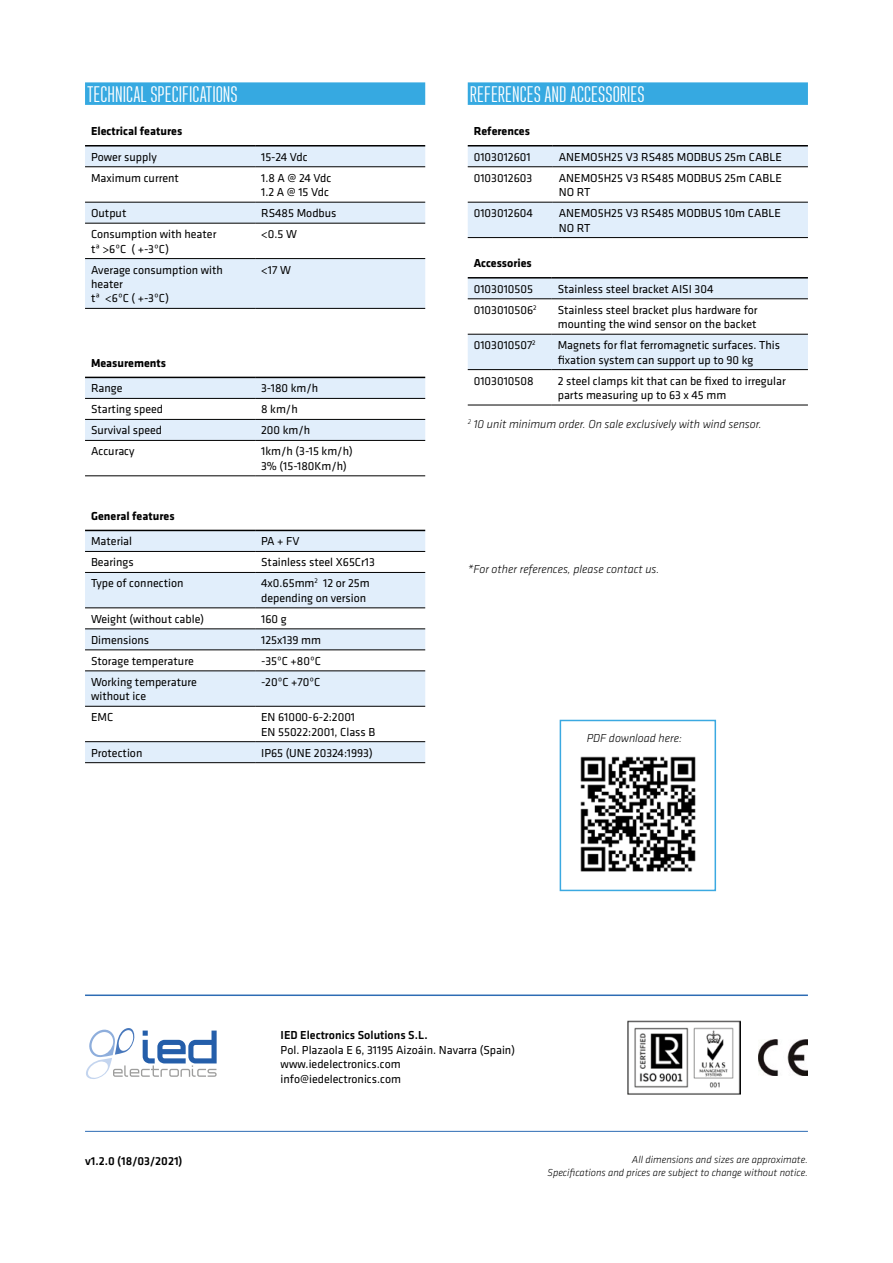
<style>
.page{position:relative;width:893px;height:1263px;background:#fff}
.page>*{position:absolute;margin:0;border:0;box-sizing:border-box;transform-origin:0 0}
.t1{font:22.5px "Ristretto Pro";color:#fff}
.t2{font:12px/14.4px "Klavika";color:#000}
.t3{font:italic 300 12px "Klavika";color:#000}
.t4{font:700 12px "Klavika";color:#000}
.t5{font:500 12px "Klavika";color:#000}
.t6{font:italic 300 10.5px/12.6px "Klavika";color:#000;text-align:right}
</style>
<div class="page">
<svg style="left:468px;top:146px;width:340px;height:91px"></svg>
<hr style="left:468px;top:145px;width:85px;height:1px;background:#000">
<hr style="left:553px;top:145px;width:255px;height:1px;background:#000">
<hr style="left:468px;top:166px;width:85px;height:1px;background:#000">
<hr style="left:553px;top:166px;width:255px;height:1px;background:#000">
<hr style="left:468px;top:202px;width:85px;height:1px;background:#000">
<hr style="left:553px;top:202px;width:255px;height:1px;background:#000">
<hr style="left:468px;top:237px;width:85px;height:1px;background:#000">
<hr style="left:553px;top:237px;width:255px;height:1px;background:#000">
<svg style="left:468px;top:279px;width:340px;height:90px"></svg>
<hr style="left:468px;top:277px;width:84px;height:2px;background:#000">
<hr style="left:552px;top:277px;width:256px;height:2px;background:#000">
<hr style="left:468px;top:299px;width:84px;height:1px;background:#000">
<hr style="left:552px;top:299px;width:256px;height:1px;background:#000">
<hr style="left:468px;top:334px;width:84px;height:1px;background:#000">
<hr style="left:552px;top:334px;width:256px;height:1px;background:#000">
<hr style="left:468px;top:369px;width:84px;height:1px;background:#000">
<hr style="left:552px;top:369px;width:256px;height:1px;background:#000">
<hr style="left:468px;top:405px;width:84px;height:1px;background:#000">
<hr style="left:552px;top:405px;width:256px;height:1px;background:#000">
<svg style="left:86px;top:1028px;width:131px;height:51px"></svg>
<hr style="left:85px;top:994px;width:723px;height:2px;background:#2d6cb4">
<hr style="left:85px;top:1131px;width:723px;height:1px;background:#2d6cb4">
<img style="left:627px;top:1020px;width:113px;height:74px">
<img style="left:758px;top:1040px;width:50px;height:35px">
<div style="left:468px;top:82px;width:340px;height:23px;background:#36a9e1"></div>
<svg style="left:85px;top:146px;width:340px;height:162px;fill:#e1eefb"></svg>
<hr style="left:85px;top:166px;width:170px;height:1px;background:#000">
<hr style="left:255px;top:166px;width:170px;height:1px;background:#000">
<hr style="left:85px;top:223px;width:170px;height:1px;background:#000">
<hr style="left:255px;top:223px;width:170px;height:1px;background:#000">
<hr style="left:85px;top:258px;width:170px;height:1px;background:#000">
<hr style="left:255px;top:258px;width:170px;height:1px;background:#000">
<hr style="left:85px;top:308px;width:170px;height:1px;background:#000">
<hr style="left:255px;top:308px;width:170px;height:1px;background:#000">
<hr style="left:85px;top:145px;width:170px;height:1px;background:#000">
<hr style="left:255px;top:145px;width:170px;height:1px;background:#000">
<hr style="left:85px;top:202px;width:170px;height:1px;background:#000">
<hr style="left:255px;top:202px;width:170px;height:1px;background:#000">
<svg style="left:85px;top:378px;width:340px;height:62px"></svg>
<hr style="left:85px;top:377px;width:170px;height:1px;background:#000">
<hr style="left:255px;top:377px;width:170px;height:1px;background:#000">
<hr style="left:85px;top:398px;width:170px;height:1px;background:#000">
<hr style="left:255px;top:398px;width:170px;height:1px;background:#000">
<hr style="left:85px;top:419px;width:170px;height:1px;background:#000">
<hr style="left:255px;top:419px;width:170px;height:1px;background:#000">
<hr style="left:85px;top:440px;width:170px;height:1px;background:#000">
<hr style="left:255px;top:440px;width:170px;height:1px;background:#000">
<hr style="left:85px;top:476px;width:170px;height:1px;background:#000">
<hr style="left:255px;top:476px;width:170px;height:1px;background:#000">
<svg style="left:85px;top:531px;width:340px;height:231px;fill:#e1eefb"></svg>
<hr style="left:85px;top:530px;width:170px;height:1px;background:#000">
<hr style="left:255px;top:530px;width:170px;height:1px;background:#000">
<hr style="left:85px;top:551px;width:170px;height:1px;background:#000">
<hr style="left:255px;top:551px;width:170px;height:1px;background:#000">
<hr style="left:85px;top:572px;width:170px;height:1px;background:#000">
<hr style="left:255px;top:572px;width:170px;height:1px;background:#000">
<hr style="left:85px;top:608px;width:170px;height:1px;background:#000">
<hr style="left:255px;top:608px;width:170px;height:1px;background:#000">
<hr style="left:85px;top:629px;width:170px;height:1px;background:#000">
<hr style="left:255px;top:629px;width:170px;height:1px;background:#000">
<hr style="left:85px;top:650px;width:170px;height:1px;background:#000">
<hr style="left:255px;top:650px;width:170px;height:1px;background:#000">
<hr style="left:85px;top:671px;width:170px;height:1px;background:#000">
<hr style="left:255px;top:671px;width:170px;height:1px;background:#000">
<hr style="left:85px;top:706px;width:170px;height:1px;background:#000">
<hr style="left:255px;top:706px;width:170px;height:1px;background:#000">
<hr style="left:85px;top:741px;width:170px;height:1px;background:#000">
<hr style="left:255px;top:741px;width:170px;height:1px;background:#000">
<hr style="left:85px;top:762px;width:170px;height:1px;background:#000">
<hr style="left:255px;top:762px;width:170px;height:1px;background:#000">
<div style="left:85px;top:82px;width:340px;height:23px;background:#36a9e1"></div>
<div style="left:560px;top:720px;width:156px;height:171px;border:2px solid #3ba9e1"></div>
<img style="left:580px;top:756px;width:116px;height:116px">
<h1 class="t1" style="left:87px;top:81px;width:152px">TECHNICAL SPECIFICATIONS</h1>
<p class="t4" style="left:91px;top:125px;width:93px">Electrical features</p>
<p class="t2" style="left:91px;top:150px;width:67px">Power supply</p>
<p class="t2" style="left:261px;top:150px;width:48px">15-24 Vdc</p>
<p class="t2" style="left:91px;top:171px;width:90px">Maximum current</p>
<p class="t2" style="left:261px;top:171px;width:72px">1.8 A @ 24 Vdc<br>1.2 A @ 15 Vdc</p>
<p class="t2" style="left:91px;top:206px;width:37px">Output</p>
<p class="t2" style="left:261px;top:206px;width:77px">RS485 Modbus</p>
<p class="t2" style="left:91px;top:227px;width:127px">Consumption with heater tª &gt;6ºC ( +-3ºC)</p>
<p class="t2" style="left:261px;top:227px;width:37px">&lt;0.5 W</p>
<p class="t2" style="left:91px;top:263px;width:133px">Average consumption with heater<br>tª &lt;6ºC ( +-3ºC)</p>
<p class="t2" style="left:261px;top:263px;width:31px">&lt;17 W</p>
<p class="t4" style="left:91px;top:356px;width:77px">Measurements</p>
<p class="t2" style="left:91px;top:381px;width:33px">Range</p>
<p class="t2" style="left:261px;top:381px;width:59px">3-180 km/h</p>
<p class="t2" style="left:91px;top:402px;width:74px">Starting speed</p>
<p class="t2" style="left:261px;top:402px;width:38px">8 km/h</p>
<p class="t2" style="left:91px;top:423px;width:73px">Survival speed</p>
<p class="t2" style="left:261px;top:423px;width:51px">200 km/h</p>
<p class="t2" style="left:91px;top:444px;width:45px">Accuracy</p>
<p class="t2" style="left:261px;top:444px;width:93px">1km/h (3-15 km/h)<br>3% (15-180Km/h)</p>
<p class="t4" style="left:91px;top:509px;width:85px">General features</p>
<p class="t2" style="left:91px;top:534px;width:43px">Material</p>
<p class="t2" style="left:261px;top:534px;width:40px">PA + FV</p>
<p class="t2" style="left:91px;top:555px;width:44px">Bearings</p>
<p class="t2" style="left:261px;top:555px;width:115px">Stainless steel X65Cr13</p>
<p class="t2" style="left:91px;top:576px;width:94px">Type of connection</p>
<p class="t2" style="left:261px;top:576px;width:110px">4x0.65mm<sup>2</sup> 12 or 25m depending on version</p>
<p class="t2" style="left:91px;top:612px;width:115px">Weight (without cable)</p>
<p class="t2" style="left:261px;top:612px;width:27px">160 g</p>
<p class="t2" style="left:91px;top:633px;width:60px">Dimensions</p>
<p class="t2" style="left:261px;top:633px;width:61px">125x139 mm</p>
<p class="t2" style="left:91px;top:654px;width:104px">Storage temperature</p>
<p class="t2" style="left:261px;top:654px;width:61px">-35ºC +80ºC</p>
<p class="t2" style="left:91px;top:675px;width:107px">Working temperature without ice</p>
<p class="t2" style="left:261px;top:675px;width:61px">-20ºC +70ºC</p>
<p class="t2" style="left:91px;top:710px;width:24px">EMC</p>
<p class="t2" style="left:261px;top:710px;width:116px">EN 61000-6-2:2001<br>EN 55022:2001, Class B</p>
<p class="t2" style="left:91px;top:746px;width:53px">Protection</p>
<p class="t2" style="left:261px;top:746px;width:113px">IP65 (UNE 20324:1993)</p>
<h1 class="t1" style="left:470px;top:81px;width:176px">REFERENCES AND ACCESSORIES</h1>
<p class="t4" style="left:474px;top:125px;width:58px">References</p>
<p class="t2" style="left:474px;top:150px;width:58px">0103012601</p>
<p class="t2" style="left:559px;top:150px;width:225px">ANEMO5H25 V3 RS485 MODBUS 25m CABLE</p>
<p class="t2" style="left:474px;top:171px;width:60px">0103012603</p>
<p class="t2" style="left:559px;top:171px;width:225px">ANEMO5H25 V3 RS485 MODBUS 25m CABLE<br>NO RT</p>
<p class="t2" style="left:474px;top:206px;width:61px">0103012604</p>
<p class="t2" style="left:559px;top:206px;width:224px">ANEMO5H25 V3 RS485 MODBUS 10m CABLE<br>NO RT</p>
<p class="t4" style="left:474px;top:257px;width:60px">Accessories</p>
<p class="t2" style="left:474px;top:282px;width:61px">0103010505</p>
<p class="t2" style="left:558px;top:282px;width:157px">Stainless steel bracket AISI 304</p>
<p class="t2" style="left:474px;top:303px;width:64px">0103010506<sup>2</sup></p>
<p class="t2" style="left:558px;top:303px;width:201px">Stainless steel bracket plus hardware for mounting the wind sensor on the backet</p>
<p class="t2" style="left:474px;top:338px;width:63px">0103010507<sup>2</sup></p>
<p class="t2" style="left:558px;top:338px;width:224px">Magnets for flat ferromagnetic surfaces. This fixation system can support up to 90 kg</p>
<p class="t2" style="left:474px;top:374px;width:61px">0103010508</p>
<p class="t2" style="left:558px;top:374px;width:229px">2 steel clamps kit that can be fixed to irregular parts measuring up to 63 x 45 mm</p>
<p class="t3" style="left:468px;top:417px;width:295px"><sup>2</sup> 10 unit minimum order. On sale exclusively with wind sensor.</p>
<p class="t3" style="left:468px;top:562px;width:193px">*For other references, please contact us.</p>
<p class="t3" style="left:587px;top:731px;width:97px">PDF download here:</p>
<p class="t5" style="left:281px;top:1029px;width:149px">IED Electronics Solutions S.L.</p>
<p class="t2" style="left:281px;top:1043px;width:236px">Pol. Plazaola E 6, 31195 Aizoáin. Navarra (Spain) www.iedelectronics.com info@iedelectronics.com</p>
<p class="t5" style="left:85px;top:1154px;width:99px">v1.2.0 (18/03/2021)</p>
<p class="t6" style="left:547px;top:1154px;width:262px">All dimensions and sizes are approximate.<br>Specifications and prices are subject to change without notice.</p>
</div>
